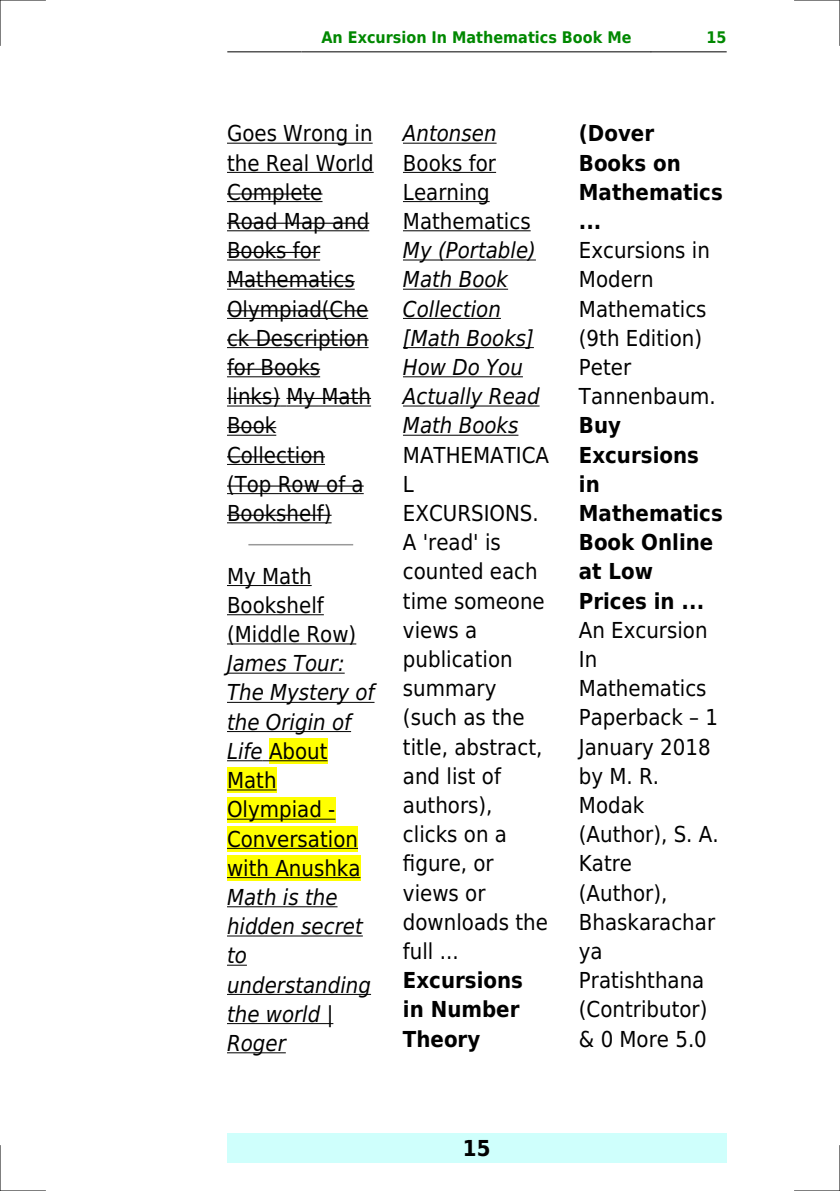
<style>
.page{position:relative;width:840px;height:1191px;background:#fff}
.page>*{position:absolute;margin:0;border:0;box-sizing:border-box;transform-origin:0 0}
.t1{font:22px/29.2px "DejaVu Sans Condensed";color:#000}
.t2{font:italic 22px/29.2px "DejaVu Sans Condensed";color:#000}
.t3{font:700 22px/29.2px "DejaVu Sans Condensed";color:#000}
.t4{font:700 16px "DejaVu Sans Condensed";color:#080}
.s1{font-style:italic}
</style>
<div class="page">
<hr style="left:227px;top:51px;width:74px;height:1px;background:#000">
<hr style="left:302px;top:51px;width:348px;height:1px;background:#000">
<hr style="left:651px;top:51px;width:74px;height:1px;background:#000">
<div style="left:227px;top:1133px;width:499px;height:29px;background:#cffffc"></div>
<hr style="left:227px;top:143px;width:145px;height:1px;background:#000">
<hr style="left:227px;top:172px;width:146px;height:1px;background:#000">
<hr style="left:227px;top:201px;width:95px;height:1px;background:#000">
<hr style="left:227px;top:193px;width:95px;height:2px;background:#000">
<hr style="left:227px;top:230px;width:142px;height:1px;background:#000">
<hr style="left:227px;top:223px;width:142px;height:1px;background:#000">
<hr style="left:227px;top:259px;width:93px;height:1px;background:#000">
<hr style="left:227px;top:252px;width:93px;height:1px;background:#000">
<hr style="left:227px;top:289px;width:127px;height:1px;background:#000">
<hr style="left:227px;top:281px;width:127px;height:1px;background:#000">
<hr style="left:227px;top:318px;width:141px;height:1px;background:#000">
<hr style="left:227px;top:310px;width:141px;height:1px;background:#000">
<hr style="left:227px;top:347px;width:141px;height:1px;background:#000">
<hr style="left:227px;top:339px;width:141px;height:1px;background:#000">
<hr style="left:227px;top:376px;width:93px;height:1px;background:#000">
<hr style="left:227px;top:369px;width:93px;height:1px;background:#000">
<hr style="left:227px;top:405px;width:53px;height:1px;background:#000">
<hr style="left:227px;top:398px;width:53px;height:1px;background:#000">
<hr style="left:286px;top:405px;width:85px;height:1px;background:#000">
<hr style="left:286px;top:398px;width:85px;height:1px;background:#000">
<hr style="left:227px;top:435px;width:49px;height:1px;background:#000">
<hr style="left:227px;top:427px;width:49px;height:1px;background:#000">
<hr style="left:227px;top:464px;width:98px;height:1px;background:#000">
<hr style="left:227px;top:456px;width:98px;height:1px;background:#000">
<hr style="left:227px;top:493px;width:136px;height:1px;background:#000">
<hr style="left:227px;top:485px;width:136px;height:1px;background:#000">
<hr style="left:227px;top:522px;width:104px;height:1px;background:#000">
<hr style="left:227px;top:515px;width:104px;height:1px;background:#000">
<hr style="left:249px;top:544px;width:103px;height:1px;background:#999">
<hr style="left:227px;top:585px;width:84px;height:1px;background:#000">
<hr style="left:227px;top:614px;width:97px;height:1px;background:#000">
<hr style="left:227px;top:643px;width:129px;height:1px;background:#000">
<hr style="left:227px;top:672px;width:117px;height:1px;background:#000">
<hr style="left:227px;top:702px;width:147px;height:1px;background:#000">
<hr style="left:227px;top:731px;width:124px;height:1px;background:#000">
<hr style="left:227px;top:760px;width:35px;height:1px;background:#000">
<div style="left:269px;top:738px;width:58px;height:26px;background:#ff0"></div>
<hr style="left:269px;top:760px;width:58px;height:1px;background:#000">
<div style="left:227px;top:767px;width:49px;height:26px;background:#ff0"></div>
<hr style="left:227px;top:789px;width:49px;height:1px;background:#000">
<div style="left:227px;top:797px;width:108px;height:25px;background:#ff0"></div>
<hr style="left:227px;top:818px;width:108px;height:1px;background:#000">
<div style="left:227px;top:826px;width:131px;height:25px;background:#ff0"></div>
<hr style="left:227px;top:848px;width:131px;height:1px;background:#000">
<div style="left:227px;top:855px;width:133px;height:26px;background:#ff0"></div>
<hr style="left:227px;top:877px;width:133px;height:1px;background:#000">
<hr style="left:227px;top:906px;width:110px;height:1px;background:#000">
<hr style="left:227px;top:935px;width:135px;height:1px;background:#000">
<svg style="left:227px;top:964px;width:20px;height:1px"></svg>
<hr style="left:227px;top:994px;width:144px;height:1px;background:#000">
<hr style="left:227px;top:1023px;width:106px;height:1px;background:#000">
<hr style="left:227px;top:1052px;width:59px;height:1px;background:#000">
<hr style="left:403px;top:143px;width:93px;height:1px;background:#000">
<hr style="left:403px;top:172px;width:93px;height:1px;background:#000">
<hr style="left:403px;top:201px;width:86px;height:1px;background:#000">
<hr style="left:403px;top:230px;width:127px;height:1px;background:#000">
<hr style="left:403px;top:259px;width:132px;height:1px;background:#000">
<hr style="left:403px;top:289px;width:105px;height:1px;background:#000">
<hr style="left:403px;top:318px;width:97px;height:1px;background:#000">
<hr style="left:403px;top:347px;width:130px;height:1px;background:#000">
<hr style="left:403px;top:376px;width:119px;height:1px;background:#000">
<hr style="left:403px;top:405px;width:136px;height:1px;background:#000">
<hr style="left:403px;top:435px;width:115px;height:1px;background:#000">
<hr style="left:0;top:0;width:45px;height:1px;background:#000">
<hr style="left:794px;top:0;width:45px;height:1px;background:#000">
<hr style="left:0;top:1190px;width:45px;height:1px;background:#000">
<hr style="left:794px;top:1190px;width:45px;height:1px;background:#000">
<hr style="left:0;top:0;width:1px;height:45px;background:#000">
<hr style="left:0;top:1145px;width:1px;height:46px;background:#000">
<hr style="left:839px;top:0;width:1px;height:45px;background:#000">
<hr style="left:839px;top:1145px;width:1px;height:46px;background:#000">
<p class="t4" style="left:321px;top:29px;width:311px">An Excursion In Mathematics Book Me</p>
<p class="t4" style="left:706px;top:29px;width:22px">15</p>
<p class="t1" style="left:227px;top:119px;width:148px">Goes Wrong in the Real World<br>Complete<br>Road Map and<br>Books for<br>Mathematics<br>Olympiad(Che ck Description for Books links) My Math<br>Book<br>Collection (Top Row of a<br>Bookshelf)</p>
<p class="t1" style="left:227px;top:561px;width:131px">My Math<br>Bookshelf (Middle Row)</p>
<p class="t1" style="left:227px;top:649px;width:149px"><span class="s1">James Tour:<br>The Mystery of the Origin of<br>Life</span> About<br>Math<br>Olympiad -<br>Conversation with Anushka</p>
<p class="t2" style="left:227px;top:882px;width:145px">Math is the hidden secret to understanding the world |<br>Roger</p>
<p class="t2" style="left:403px;top:119px;width:95px">Antonsen</p>
<p class="t1" style="left:403px;top:148px;width:129px">Books for<br>Learning<br>Mathematics</p>
<p class="t2" style="left:403px;top:236px;width:138px">My (Portable)<br>Math Book<br>Collection [Math Books]<br>How Do You<br>Actually Read<br>Math Books</p>
<p class="t1" style="left:403px;top:440px;width:147px">MATHEMATICA<br>L<br>EXCURSIONS.<br>A 'read' is counted each time someone views a publication summary (such as the title, abstract, and list of authors), clicks on a figure, or views or downloads the full ...</p>
<p class="t3" style="left:403px;top:966px;width:121px">Excursions in Number<br>Theory</p>
<p class="t3" style="left:578px;top:119px;width:145px">(Dover<br>Books on<br>Mathematics ...</p>
<p class="t1" style="left:578px;top:236px;width:138px">Excursions in<br>Modern<br>Mathematics (9th Edition)<br>Peter<br>Tannenbaum.</p>
<p class="t3" style="left:578px;top:411px;width:145px">Buy<br>Excursions in<br>Mathematics<br>Book Online at Low<br>Prices in ...</p>
<p class="t1" style="left:578px;top:615px;width:141px">An Excursion<br>In<br>Mathematics<br>Paperback 1<br>January 2018 by M. R.<br>Modak (Author), S. A.<br>Katre (Author),<br>Bhaskarachar ya<br>Pratishthana (Contributor) &amp; 0 More 5.0</p>
<p class="t3" style="left:462px;top:1133px;width:29px">15</p>
</div>
